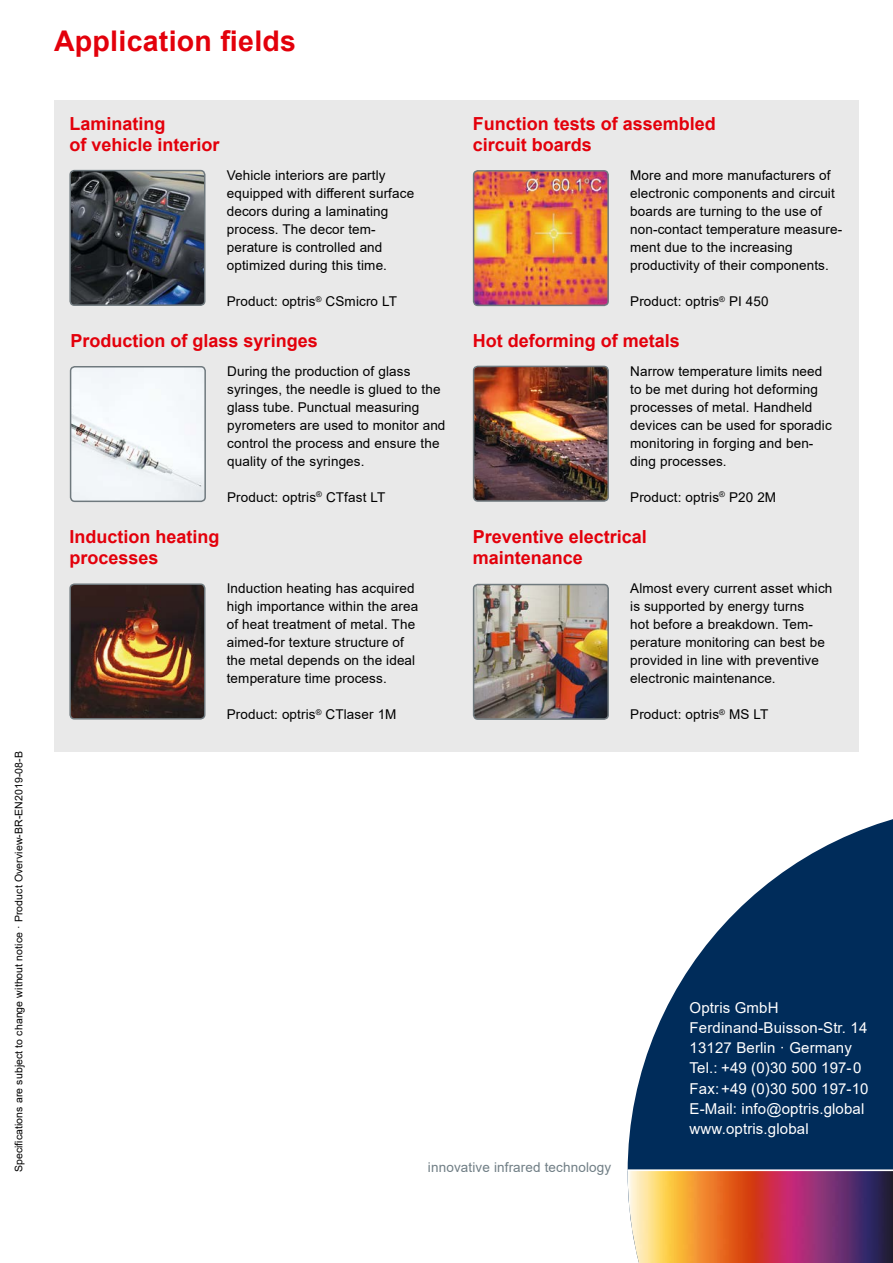
<style>
.page{position:relative;width:893px;height:1263px;background:#fff}
.page>*{position:absolute;margin:0;border:0;box-sizing:border-box;transform-origin:0 0}
.t1{font:700 28.5px "Arial";letter-spacing:.01em;color:#e3000b}
.t2{font:700 18px/21px "Arial";color:#e3000b}
.t3{font:15px/20.1px "Arial";letter-spacing:.01em;color:#fff}
.t4{font:13.5px/18px "Arial";letter-spacing:.01em;color:#000}
.t5{font:13.5px "Arial";letter-spacing:.01em;color:#707e85}
.t6{font:10.5px "Arial";letter-spacing:.01em;color:#000}
</style>
<div class="page">
<div style="left:54px;top:100px;width:805px;height:651px;background:#e9e9e9"></div>
<img style="left:72px;top:171px;width:133px;height:134px">
<div style="left:69px;top:170px;width:136px;height:136px;border:2px solid #6f797e;border-radius:4px"></div>
<img style="left:73px;top:369px;width:130px;height:130px">
<div style="left:70px;top:366px;width:136px;height:136px;border:2px solid #6f797e;border-radius:4px"></div>
<img style="left:72px;top:586px;width:133px;height:133px">
<div style="left:69px;top:583px;width:136px;height:136px;border:2px solid #6f797e;border-radius:4px"></div>
<img style="left:474px;top:584px;width:132px;height:133px">
<div style="left:473px;top:584px;width:136px;height:136px;border:2px solid #6f797e;border-radius:4px"></div>
<img style="left:476px;top:173px;width:130px;height:130px">
<div style="left:473px;top:170px;width:136px;height:136px;border:2px solid #6f797e;border-radius:4px"></div>
<img style="left:474px;top:366px;width:132px;height:133px">
<div style="left:473px;top:366px;width:136px;height:136px;border:2px solid #6f797e;border-radius:4px"></div>
<svg style="left:628px;top:819px;width:265px;height:350px;fill:#002c5a"></svg>
<img style="left:628px;top:1171px;width:265px;height:92px">
<p class="t6" style="left:12px;top:1172px;width:423px;rotate:-90deg">Specifications are subject to change without notice · Product Overview-BR-EN2019-08-B</p>
<h1 class="t1" style="left:54px;top:20px;width:244px">Application fields</h1>
<h2 class="t2" style="left:69px;top:114px;width:152px">Laminating<br>of vehicle interior</h2>
<h2 class="t2" style="left:473px;top:114px;width:245px">Function tests of assembled circuit boards</h2>
<p class="t4" style="left:227px;top:166px;width:189px">Vehicle interiors are partly equipped with different surface decors during a laminating process. The decor tem&shy;perature is controlled and optimized during this time.</p>
<p class="t4" style="left:227px;top:292px;width:172px">Product: optris<sup>®</sup> CSmicro LT</p>
<p class="t4" style="left:630px;top:166px;width:214px">More and more manufacturers of electronic components and circuit boards are turning to the use of non-contact temperature measure&shy;ment due to the increasing productivity of their components.</p>
<p class="t4" style="left:630px;top:292px;width:140px">Product: optris<sup>®</sup> PI 450</p>
<h2 class="t2" style="left:71px;top:330px;width:249px">Production of glass syringes</h2>
<h2 class="t2" style="left:473px;top:330px;width:209px">Hot deforming of metals</h2>
<p class="t4" style="left:227px;top:362px;width:220px">During the production of glass syringes, the needle is glued to the glass tube. Punctual measuring pyrometers are used to monitor and control the process and ensure the quality of the syringes.</p>
<p class="t4" style="left:227px;top:488px;width:160px">Product: optris<sup>®</sup> CTfast LT</p>
<p class="t4" style="left:630px;top:362px;width:203px">Narrow temperature limits need to be met during hot deforming processes of metal. Handheld devices can be used for sporadic monitoring in forging and ben&shy;ding processes.</p>
<p class="t4" style="left:630px;top:488px;width:148px">Product: optris<sup>®</sup> P20 2M</p>
<h2 class="t2" style="left:69px;top:527px;width:152px">Induction heating processes</h2>
<h2 class="t2" style="left:473px;top:527px;width:176px">Preventive electrical maintenance</h2>
<p class="t4" style="left:227px;top:579px;width:193px">Induction heating has acquired high importance within the area of heat treatment of metal. The aimed-for texture structure of the metal depends on the ideal temperature time process.</p>
<p class="t4" style="left:227px;top:705px;width:171px">Product: optris<sup>®</sup> CTlaser 1M</p>
<p class="t4" style="left:630px;top:579px;width:204px">Almost every current asset which is supported by energy turns<br>hot before a breakdown. Tem&shy;perature monitoring can best be provided in line with preventive electronic maintenance.</p>
<p class="t4" style="left:630px;top:705px;width:140px">Product: optris<sup>®</sup> MS LT</p>
<p class="t3" style="left:690px;top:998px;width:181px">Optris GmbH<br>Ferdinand-Buisson-Str. 14<br>13127 Berlin · Germany<br>Tel.: +49 (0)30 500 197- 0<br>Fax:+49 (0)30 500 197-10<br>E-Mail: info@optris.global www.optris.global</p>
<p class="t5" style="left:428px;top:1158px;width:185px">innovative infrared technology</p>
</div>
